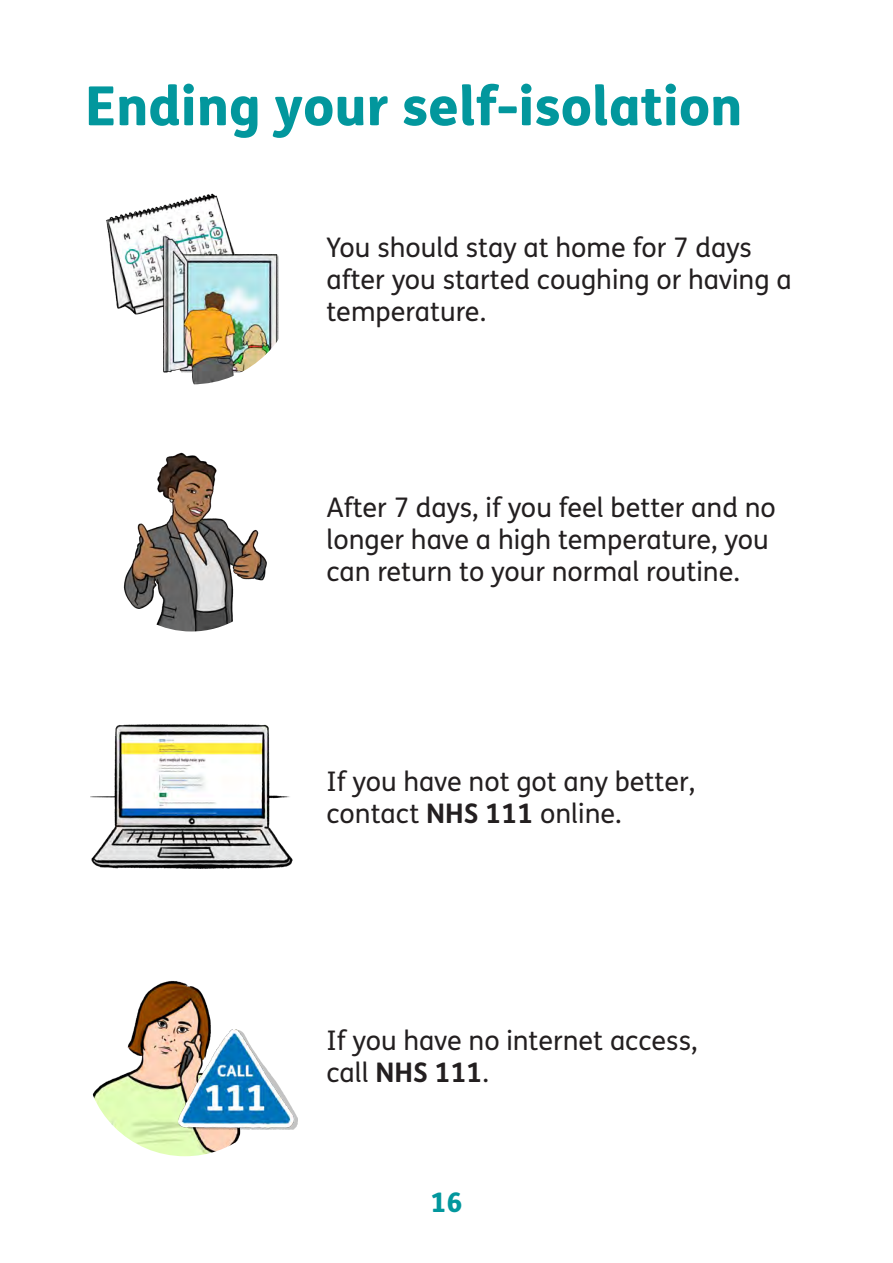
<style>
.page{position:relative;width:893px;height:1263px;background:#fff}
.page>*{position:absolute;margin:0;border:0;box-sizing:border-box;transform-origin:0 0}
.t1{font:800 54px "FS Me";color:#02979d}
.t2{font:27px/32.4px "FS Me";color:#231f20}
.t3{font:700 27px "FS Me";color:#231f20}
.t4{font:800 27px "FS Me";color:#02979d}
.s1{font-weight:700}
.s2{font-weight:400}
</style>
<div class="page">
<img style="left:90px;top:724px;width:203px;height:145px">
<img style="left:123px;top:452px;width:144px;height:179px">
<img style="left:92px;top:981px;width:155px;height:175px">
<img style="left:178px;top:1029px;width:120px;height:100px">
<img style="left:106px;top:193px;width:173px;height:191px">
<p class="t1" style="left:85px;top:63px;width:659px">Ending your self-isolation</p>
<p class="t2" style="left:326px;top:230px;width:467px">You should stay at home for 7 days after you started coughing or having a temperature.</p>
<p class="t2" style="left:326px;top:490px;width:451px">After 7 days, if you feel better and no longer have a high temperature, you can return to your normal routine.</p>
<p class="t2" style="left:326px;top:764px;width:370px">If you have not got any better,</p>
<p class="t2" style="left:326px;top:797px;width:297px">contact <span class="s1">NHS 111</span> online.</p>
<p class="t2" style="left:326px;top:1024px;width:373px">If you have no internet access,</p>
<p class="t3" style="left:326px;top:1052px;width:164px"><span class="s2">call</span> NHS 111<span class="s2">.</span></p>
<p class="t4" style="left:431px;top:1181px;width:33px">16</p>
</div>
